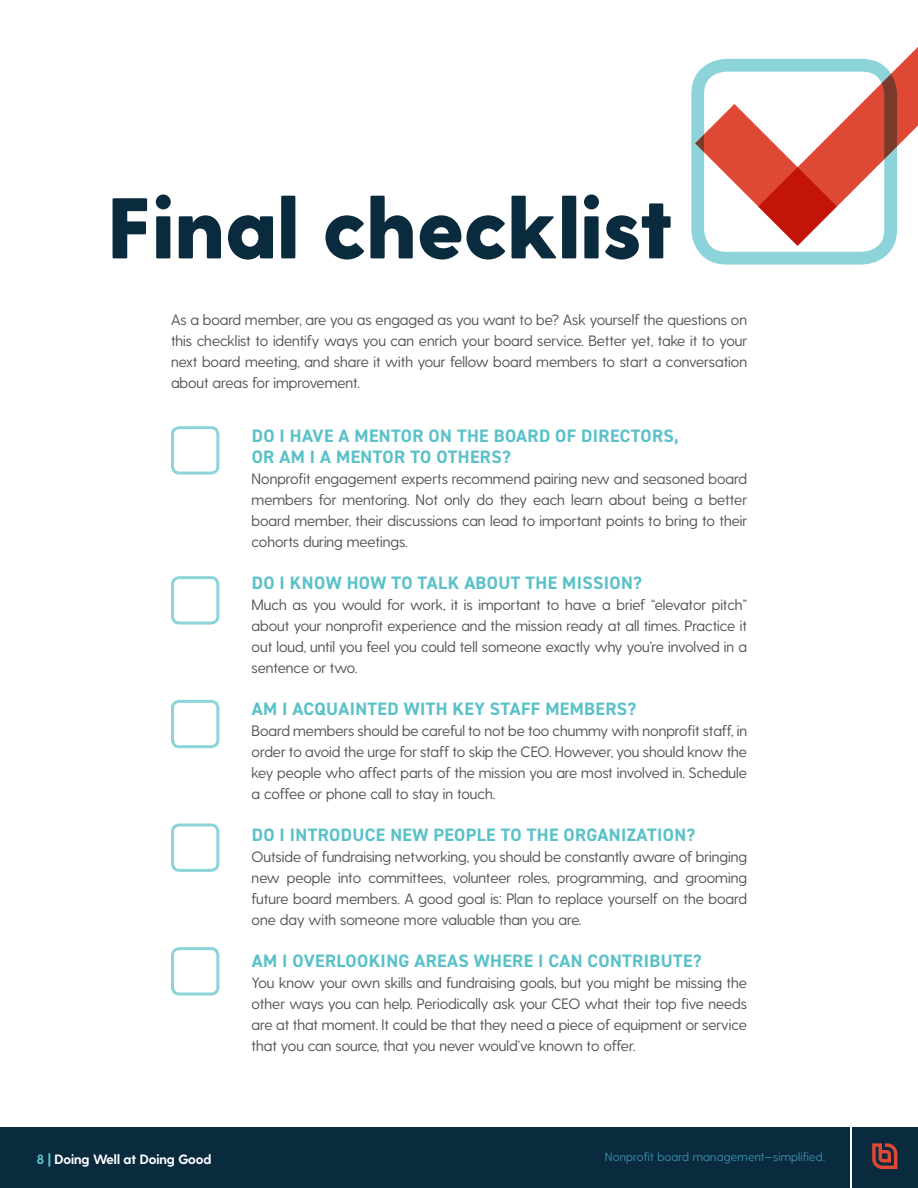
<style>
.page{position:relative;width:918px;height:1188px;background:#fff}
.page>*{position:absolute;margin:0;border:0;box-sizing:border-box;transform-origin:0 0}
.t1{font:800 85.95px "Greycliff CF";letter-spacing:.01em;color:#0a2a3d}
.t2{font:700 18px/21px "DIN2014";letter-spacing:.02em;color:#5ac1c9}
.t3{font:15px/21px "Greycliff CF";color:#545554;text-align:justify}
.t4{font:700 13.5px "Greycliff CF";color:#fff}
.t5{font:12px "Greycliff CF";letter-spacing:.02em;color:#368dab}
.s1{color:#5ac1c9}
</style>
<div class="page">
<div style="left:691px;top:59px;width:206px;height:206px;border:13px solid #8cd4d9;border-radius:29px"></div>
<svg style="left:695px;top:47px;width:223px;height:199px"></svg>
<div style="left:171px;top:426px;width:48px;height:49px;border:3px solid #8cd4d9;border-radius:7px"></div>
<div style="left:171px;top:576px;width:48px;height:49px;border:3px solid #8cd4d9;border-radius:7px"></div>
<div style="left:171px;top:700px;width:48px;height:48px;border:3px solid #8cd4d9;border-radius:7px"></div>
<div style="left:171px;top:824px;width:48px;height:48px;border:3px solid #8cd4d9;border-radius:7px"></div>
<div style="left:171px;top:947px;width:48px;height:49px;border:3px solid #8cd4d9;border-radius:7px"></div>
<div style="left:0;top:1128px;width:918px;height:60px;background:#0a2a3d"></div>
<svg style="left:872px;top:1143px;width:25px;height:26px"></svg>
<hr style="left:850px;top:1125px;width:2px;height:63px;background:#fff">
<h1 class="t1" style="left:108px;top:176px;width:566px">Final checklist</h1>
<p class="t3" style="left:171px;top:309px;width:578px">As a board member, are you as engaged as you want to be? Ask yourself the questions on this checklist to identify ways you can enrich your board service. Better yet, take it to your next board meeting, and share it with your fellow board members to start a conversation about areas for improvement.</p>
<p class="t2" style="left:252px;top:425px;width:429px">DO I HAVE A MENTOR ON THE BOARD OF DIRECTORS,<br>OR AM I A MENTOR TO OTHERS?</p>
<p class="t3" style="left:252px;top:468px;width:497px">Nonprofit engagement experts recommend pairing new and seasoned board members for mentoring. Not only do they each learn about being a better board member, their discussions can lead to important points to bring to their cohorts during meetings.</p>
<p class="t2" style="left:252px;top:572px;width:392px">DO I KNOW HOW TO TALK ABOUT THE MISSION?</p>
<p class="t3" style="left:252px;top:594px;width:497px">Much as you would for work, it is important to have a brief “elevator pitch” about your nonprofit experience and the mission ready at all times. Practice it out loud, until you feel you could tell someone exactly why you’re involved in a sentence or two.</p>
<p class="t2" style="left:252px;top:698px;width:386px">AM I ACQUAINTED WITH KEY STAFF MEMBERS?</p>
<p class="t3" style="left:252px;top:720px;width:497px">Board members should be careful to not be too chummy with nonprofit staff, in order to avoid the urge for staff to skip the CEO. However, you should know the key people who affect parts of the mission you are most involved in. Schedule a coffee or phone call to stay in touch.</p>
<p class="t2" style="left:252px;top:824px;width:445px">DO I INTRODUCE NEW PEOPLE TO THE ORGANIZATION?</p>
<p class="t3" style="left:252px;top:846px;width:497px">Outside of fundraising networking, you should be constantly aware of bringing new people into committees, volunteer roles, programming, and grooming future board members. A good goal is: Plan to replace yourself on the board one day with someone more valuable than you are.</p>
<p class="t2" style="left:252px;top:950px;width:451px">AM I OVERLOOKING AREAS WHERE I CAN CONTRIBUTE?</p>
<p class="t3" style="left:252px;top:972px;width:497px">You know your own skills and fundraising goals, but you might be missing the other ways you can help. Periodically ask your CEO what their top five needs are at that moment. It could be that they need a piece of equipment or service that you can source, that you never would’ve known to offer.</p>
<p class="t4" style="left:37px;top:1152px;width:176px"><span class="s1">8 |</span> Doing Well at Doing Good</p>
<p class="t5" style="left:605px;top:1150px;width:222px">Nonprofit board management—simplified.</p>
</div>
